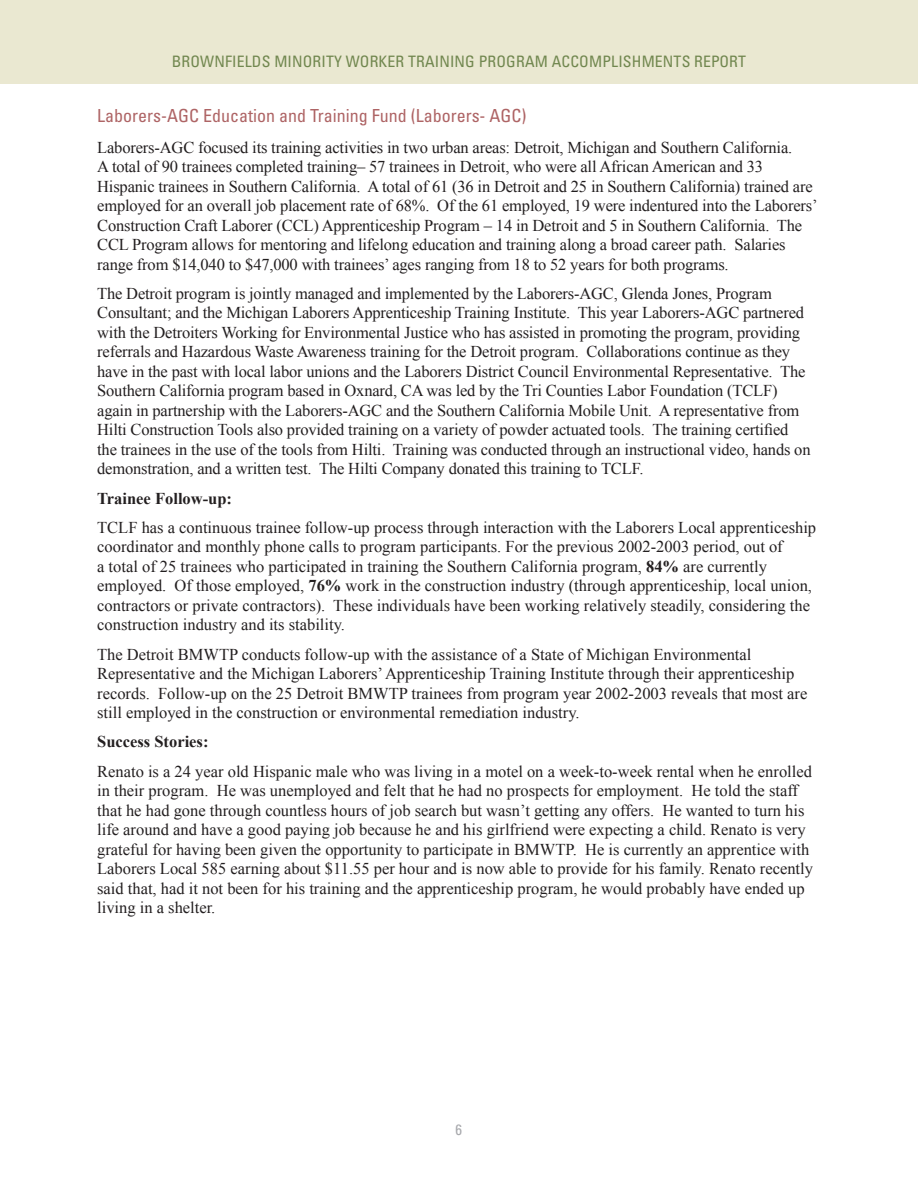
<style>
.page{position:relative;width:918px;height:1188px;background:#fff}
.page>*{position:absolute;margin:0;border:0;box-sizing:border-box;transform-origin:0 0}
.t1{font:condensed 18px "Univers";color:#ae6465}
.t2{font:16.5px/19.5px "Times New Roman";letter-spacing:-.01em;color:#231f20}
.t3{font:700 16.5px "Times New Roman";color:#231f20}
.t4{font:condensed 15.75px "Univers";letter-spacing:.01em;color:#71874f}
.s1{font-weight:700}
</style>
<div class="page">
<div style="left:0;top:0;width:918px;height:84px;background:#eae8d1"></div>
<p class="t4" style="left:172px;top:51px;width:576px">BROWNFIELDS MINORITY WORKER TRAINING PROGRAM ACCOMPLISHM ENTS REPORT</p>
<p class="t1" style="left:97px;top:105px;width:82px">LABORERS-AGC</p>
<p class="t1" style="left:203px;top:105px;width:325px">EDUCATION AND TRAINING FUND (LABORERS- AGC)</p>
<p class="t2" style="left:97px;top:137px;width:722px">Laborers-AGC focused its training activities in two urban areas: Detroit, Michigan and Southern California.<br>A total of 90 trainees completed training– 57 trainees in Detroit, who were all African American and 33<br>Hispanic trainees in Southern California. A total of 61 (36 in Detroit and 25 in Southern California) trained are employed for an overall job placement rate of 68%. Of the 61 employed, 19 were indentured into the Laborers’ Construction Craft Laborer (CCL) Apprenticeship Program – 14 in Detroit and 5 in Southern California. The CCL Program allows for mentoring and lifelong education and training along a broad career path. Salaries range from $14,040 to $47,000 with trainees’ ages ranging from 18 to 52 years for both programs.</p>
<p class="t2" style="left:97px;top:283px;width:715px">The Detroit program is jointly managed and implemented by the Laborers-AGC, Glenda Jones, Program Consultant; and the Michigan Laborers Apprenticeship Training Institute. This year Laborers-AGC partnered with the Detroiters Working for Environmental Justice who has assisted in promoting the program, providing referrals and Hazardous Waste Awareness training for the Detroit program. Collaborations continue as they have in the past with local labor unions and the Laborers District Council Environmental Representative. The Southern California program based in Oxnard, CA was led by the Tri Counties Labor Foundation (TCLF) again in partnership with the Laborers-AGC and the Southern California Mobile Unit. A representative from Hilti Construction Tools also provided training on a variety of powder actuated tools. The training certified the trainees in the use of the tools from Hilti. Training was conducted through an instructional video, hands on demonstration, and a written test. The Hilti Company donated this training to TCLF.</p>
<p class="t3" style="left:97px;top:489px;width:136px">Trainee Follow-up:</p>
<p class="t2" style="left:97px;top:517px;width:721px">TCLF has a continuous trainee follow-up process through interaction with the Laborers Local apprenticeship coordinator and monthly phone calls to program participants. For the previous 2002-2003 period, out of<br>a total of 25 trainees who participated in training the Southern California program, <span class="s1">84%</span> are currently employed. Of those employed, <span class="s1">76%</span> work in the construction industry (through apprenticeship, local union, contractors or private contractors). These individuals have been working relatively steadily, considering the construction industry and its stability.</p>
<p class="t2" style="left:97px;top:644px;width:712px">The Detroit BMWTP conducts follow-up with the assistance of a State of Michigan Environmental Representative and the Michigan Laborers’ Apprenticeship Training Institute through their apprenticeship records. Follow-up on the 25 Detroit BMWTP trainees from program year 2002-2003 reveals that most are still employed in the construction or environmental remediation industry.</p>
<p class="t3" style="left:97px;top:732px;width:113px">Success Stories:</p>
<p class="t2" style="left:97px;top:761px;width:717px">Renato is a 24 year old Hispanic male who was living in a motel on a week-to-week rental when he enrolled in their program. He was unemployed and felt that he had no prospects for employment. He told the staff that he had gone through countless hours of job search but wasn’t getting any offers. He wanted to turn his life around and have a good paying job because he and his girlfriend were expecting a child. Renato is very grateful for having been given the opportunity to participate in BMWTP. He is currently an apprentice with Laborers Local 585 earning about $11.55 per hour and is now able to provide for his family. Renato recently said that, had it not been for his training and the apprenticeship program, he would probably have ended up living in a shelter.</p>
</div>
